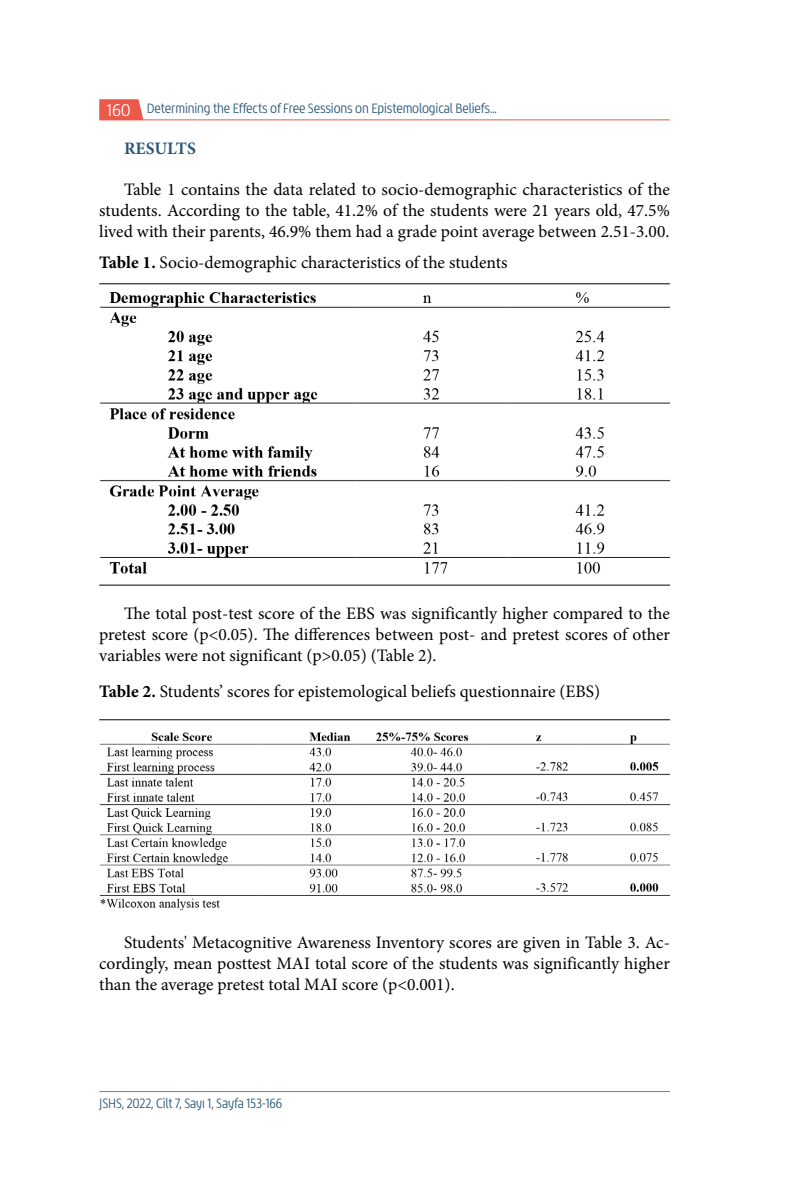
<style>
.page{position:relative;width:794px;height:1191px;background:#fff}
.page>*{position:absolute;margin:0;border:0;box-sizing:border-box;transform-origin:0 0}
.t1{font:17.5px/21px "Minion Pro";color:#000;text-align:justify}
.t2{font:700 17.5px "Minion Pro";color:#2b5878}
.t3{font:14px "Chypre Con Boo";letter-spacing:-.01em;color:#2b5878}
.s1{font-family:"Chypre Nor Boo";font-size:17.5px;color:#fff}
.s2{font-weight:700}
</style>
<div class="page">
<hr style="left:99px;top:1091px;width:571px;height:1px;background:#eb594b">
<svg style="left:99px;top:99px;width:44px;height:21px"></svg>
<hr style="left:99px;top:120px;width:571px;height:1px;background:#eb594b">
<hr style="left:99px;top:584px;width:571px;height:1px;background:#000">
<hr style="left:99px;top:283px;width:571px;height:1px;background:#000">
<img style="left:100px;top:292px;width:570px;height:282px">
<hr style="left:99px;top:719px;width:571px;height:1px;background:#000">
<img style="left:99px;top:732px;width:571px;height:178px">
<p class="t3" style="left:107px;top:100px;width:392px"><span class="s1">160</span> Determining the Effects of Free Sessions on Epistemological Beliefs...</p>
<p class="t2" style="left:124px;top:136px;width:73px">RESULTS</p>
<p class="t1" style="left:99px;top:179px;width:572px;text-indent:25px">Table 1 contains the data related to socio-demographic characteristics of the students. According to the table, 41.2% of the students were 21 years old, 47.5% lived with their parents, 46.9% them had a grade point average between 2.51-3.00.</p>
<p class="t1" style="left:99px;top:252px;width:410px"><span class="s2">Table 1.</span> Socio-demographic characteristics of the students</p>
<p class="t1" style="left:99px;top:603px;width:572px;text-indent:25px">The total post-test score of the EBS was significantly higher compared to the pretest score (p&lt;0.05). The differences between post- and pretest scores of other variables were not significant (p&gt;0.05) (Table 2).</p>
<p class="t1" style="left:99px;top:681px;width:502px"><span class="s2">Table 2.</span> Students’ scores for epistemological beliefs questionnaire (EBS)</p>
<p class="t1" style="left:99px;top:931px;width:572px;text-indent:25px">Students' Metacognitive Awareness Inventory scores are given in Table 3. Ac&shy;cordingly, mean posttest MAI total score of the students was significantly higher than the average pretest total MAI score (p&lt;0.001).</p>
<p class="t3" style="left:99px;top:1095px;width:184px">JSHS, 2022, Cilt 7, Sayı 1, Sayfa 153-166</p>
</div>
